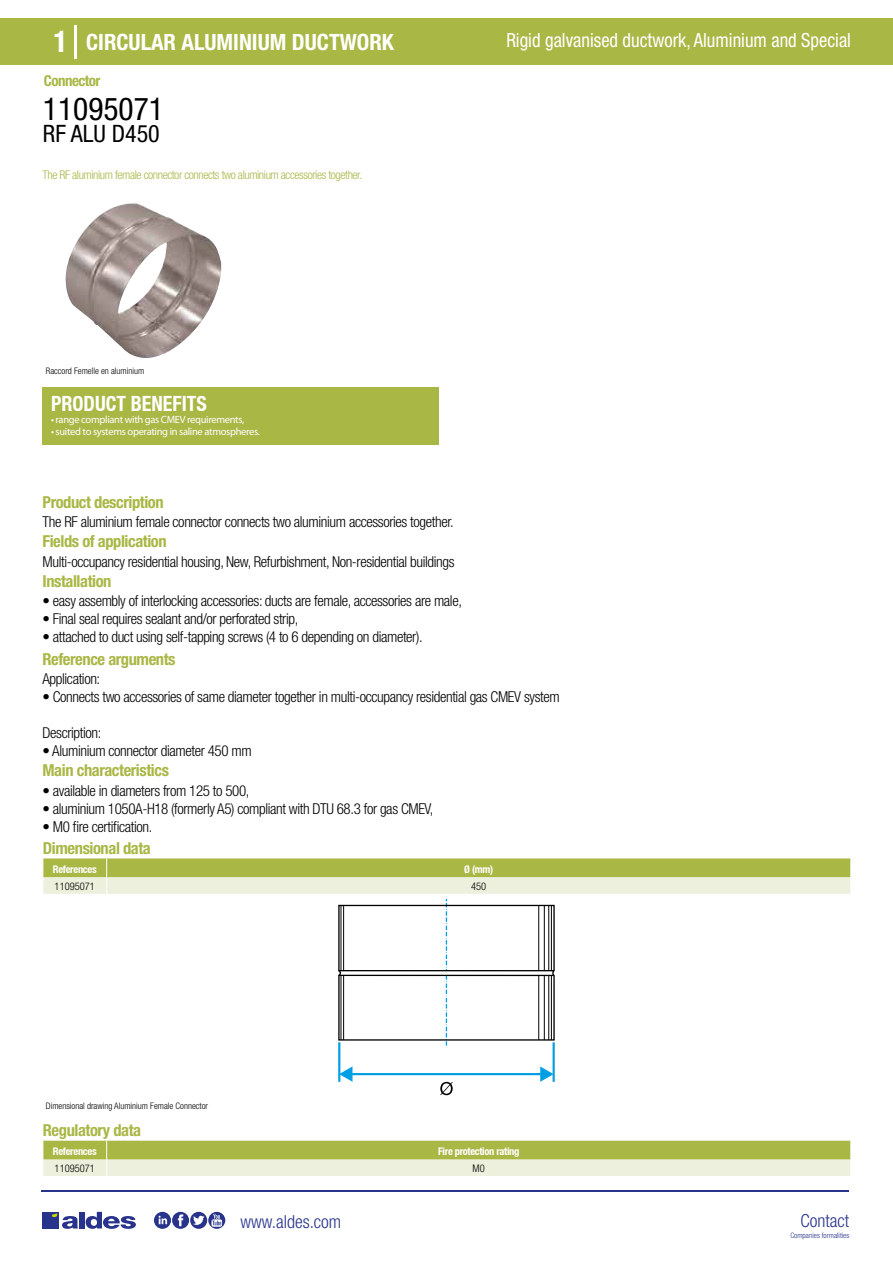
<style>
.page{position:relative;width:893px;height:1263px;background:#fff}
.page>*{position:absolute;margin:0;border:0;box-sizing:border-box;transform-origin:0 0}
.t1{font:condensed 31.5px "Helvetica Neue LT Std";color:#000}
.t2{font:condensed 24px "Helvetica Neue LT Std";color:#000}
.t3{font:700 condensed 22.5px "Helvetica Neue LT Std";color:#fff}
.t4{font:700 condensed 21px "Helvetica Neue";color:#fff;scale:.95 1}
.t5{font:condensed 19.5px "Helvetica Neue LT Std";color:#fff;scale:.95 1}
.t6{font:300 condensed 18px "Helvetica Neue";color:#28348b}
.t7{font:700 condensed 16.5px "Helvetica Neue LT Std";letter-spacing:-.025em;color:#a9b745}
.t8{font:300 condensed 15px "Helvetica Neue LT Std";letter-spacing:-.025em;color:#000}
.t9{font:700 condensed 15px "Helvetica Neue LT Std";letter-spacing:-.035em;color:#a9b745}
.t10{font:300 condensed 12px "Helvetica Neue LT Std";letter-spacing:-.035em;color:#a9b745}
.t11{font:10.5px "Myriad Pro";letter-spacing:-.03em;color:#fff}
.t12{font:700 condensed 10.5px "Helvetica Neue";letter-spacing:-.03em;color:#fff}
.t13{font:300 condensed 10.5px "Helvetica Neue";color:#000}
.t14{font:300 condensed 9px "Helvetica Neue";color:#000}
.t15{font:300 condensed 7.5px "Helvetica Neue";color:#28348b}
.s1{font-size:30px}
</style>
<div class="page">
<div style="left:0;top:18px;width:893px;height:46px;background:#a9b745"></div>
<div style="left:43px;top:387px;width:396px;height:57px;background:#a9b745"></div>
<hr style="left:74px;top:25px;width:2px;height:33px;background:#fff">
<svg style="left:65px;top:203px;width:157px;height:155px"></svg>
<svg style="left:43px;top:1141px;width:808px;height:35px;background:#c9d28d"></svg>
<hr style="left:553px;top:1042px;width:2px;height:40px;background:#009fe3">
<hr style="left:338px;top:1042px;width:2px;height:40px;background:#009fe3">
<svg style="left:440px;top:1082px;width:13px;height:13px"></svg>
<svg style="left:43px;top:858px;width:808px;height:188px"></svg>
<hr style="left:548px;top:906px;width:1px;height:64px;background:#000">
<hr style="left:551px;top:906px;width:1px;height:64px;background:#000">
<hr style="left:548px;top:975px;width:1px;height:65px;background:#000">
<hr style="left:544px;top:906px;width:1px;height:64px;background:#000">
<hr style="left:544px;top:975px;width:1px;height:65px;background:#000">
<hr style="left:538px;top:906px;width:1px;height:64px;background:#000">
<hr style="left:538px;top:975px;width:1px;height:65px;background:#000">
<hr style="left:551px;top:975px;width:1px;height:65px;background:#000">
<hr style="left:341px;top:975px;width:1px;height:65px;background:#000">
<hr style="left:343px;top:975px;width:1px;height:65px;background:#000">
<hr style="left:341px;top:905px;width:1px;height:65px;background:#000">
<hr style="left:343px;top:905px;width:1px;height:65px;background:#000">
<hr style="left:350px;top:1073px;width:191px;height:2px;background:#009fe3">
<svg style="left:540px;top:1066px;width:14px;height:16px"></svg>
<svg style="left:339px;top:1066px;width:13px;height:16px"></svg>
<hr style="left:41px;top:1190px;width:808px;height:1px;background:#28348b">
<svg style="left:154px;top:1212px;width:71px;height:17px"></svg>
<div style="left:42px;top:1212px;width:17px;height:16px;background:#28348b"></div>
<div style="left:79px;top:1212px;width:5px;height:16px;background:#28348b"></div>
<svg style="left:86px;top:1212px;width:50px;height:17px"></svg>
<svg style="left:52px;top:1213px;width:26px;height:16px"></svg>
<h3 class="t3" style="left:54px;top:28px;width:342px"><span class="s1">1</span> CIRCULAR ALUMINIUM DUCTWORK</h3>
<h3 class="t5" style="left:506px;top:29px;width:364px">Rigid galvanised ductwork, Aluminium and Special</h3>
<p class="t9" style="left:44px;top:71px;width:58px">Connector</p>
<h1 class="t1" style="left:43px;top:91px;width:122px">11095071</h1>
<h2 class="t2" style="left:43px;top:120px;width:118px">RF ALU D450</h2>
<p class="t10" style="left:43px;top:167px;width:321px">The RF aluminium female connector connects two aluminium accessories together.</p>
<p class="t14" style="left:46px;top:365px;width:95px">Aluminium Femal Connector</p>
<p class="t14" style="left:46px;top:365px;width:100px">Raccord Femelle en aluminium</p>
<h3 class="t4" style="left:51px;top:391px;width:166px">PRODUCT BENEFITS</h3>
<p class="t11" style="left:51px;top:413px;width:195px">• range compliant with gas CMEV requirements,</p>
<p class="t11" style="left:51px;top:425px;width:211px">• suited to systems operating in saline atmospheres.</p>
<p class="t7" style="left:43px;top:492px;width:123px">Product description</p>
<p class="t7" style="left:43px;top:531px;width:126px">Fields of application</p>
<p class="t7" style="left:43px;top:571px;width:70px">Installation</p>
<p class="t8" style="left:43px;top:513px;width:413px">The RF aluminium female connector connects two aluminium accessories together.</p>
<p class="t8" style="left:43px;top:553px;width:413px">Multi-occupancy residential housing, New, Refurbishment, Non-residential buildings</p>
<p class="t8" style="left:43px;top:592px;width:421px">• easy assembly of interlocking accessories: ducts are female, accessories are male,</p>
<p class="t8" style="left:43px;top:610px;width:257px">• Final seal requires sealant and/or perforated strip,</p>
<p class="t8" style="left:43px;top:628px;width:382px">• attached to duct using self-tapping screws (4 to 6 depending on diameter).</p>
<p class="t7" style="left:43px;top:649px;width:135px">Reference arguments</p>
<p class="t8" style="left:43px;top:670px;width:59px">Application:</p>
<p class="t8" style="left:43px;top:688px;width:519px">• Connects two accessories of same diameter together in multi-occupancy residential gas CMEV system</p>
<p class="t8" style="left:43px;top:724px;width:60px">Description:</p>
<p class="t8" style="left:43px;top:742px;width:211px">• Aluminium connector diameter 450 mm</p>
<p class="t7" style="left:43px;top:760px;width:128px">Main characteristics</p>
<p class="t8" style="left:43px;top:782px;width:208px">• available in diameters from 125 to 500,</p>
<p class="t8" style="left:43px;top:800px;width:392px">• aluminium 1050A-H18 (formerly A5) compliant with DTU 68.3 for gas CMEV,</p>
<p class="t8" style="left:43px;top:818px;width:111px">• M0 fire certification.</p>
<p class="t7" style="left:43px;top:838px;width:109px">Dimensional data</p>
<p class="t12" style="left:53px;top:863px;width:45px">References</p>
<p class="t12" style="left:464px;top:863px;width:30px">Ø (mm)</p>
<p class="t13" style="left:55px;top:880px;width:42px">11095071</p>
<p class="t13" style="left:471px;top:880px;width:17px">450</p>
<p class="t14" style="left:46px;top:1101px;width:164px">Dimensional drawing Aluminium Female Connector</p>
<p class="t7" style="left:43px;top:1120px;width:100px">Regulatory data</p>
<p class="t12" style="left:53px;top:1145px;width:45px">References</p>
<p class="t12" style="left:438px;top:1145px;width:83px">Fire protection rating</p>
<p class="t13" style="left:55px;top:1162px;width:42px">11095071</p>
<p class="t13" style="left:473px;top:1162px;width:14px">M0</p>
<p class="t6" style="left:240px;top:1211px;width:102px">www.aldes.com</p>
<p class="t6" style="left:800px;top:1211px;width:50px">Contact</p>
<p class="t15" style="left:790px;top:1230px;width:60px">Companies formalities</p>
</div>
